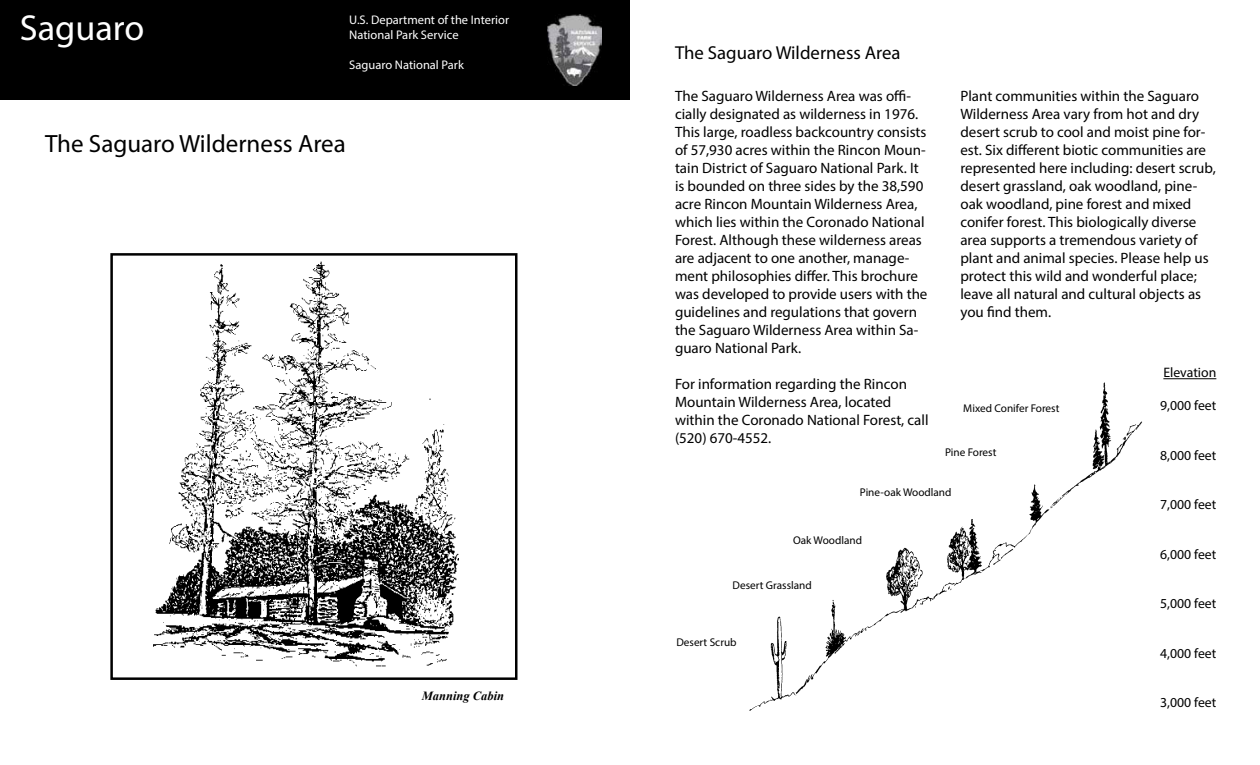
<style>
.page{position:relative;width:1260px;height:765px;background:#fff}
.page>*{position:absolute;margin:0;border:0;box-sizing:border-box;transform-origin:0 0}
.t1{font:36.25px "Myriad Pro";color:#fff}
.t2{font:25px "Myriad Pro";color:#000}
.t3{font:18.75px "Myriad Pro";color:#000}
.t4{font:15px/18px "Myriad Pro";color:#000}
.t5{font:13.75px "Myriad Pro";color:#000}
.t6{font:12.5px/15px "Myriad Pro";color:#fff}
.t7{font:italic 700 12.5px "Times New Roman";color:#000}
.t8{font:11.25px "Myriad Pro";color:#000}
</style>
<div class="page">
<img style="left:749px;top:382px;width:393px;height:328px">
<hr style="left:1163px;top:378px;width:53px;height:1px;background:#000">
<img style="left:154px;top:262px;width:304px;height:405px">
<div style="left:110px;top:253px;width:408px;height:427px;border:2px solid #000"></div>
<div style="left:0;top:0;width:630px;height:100px;background:#000"></div>
<img style="left:547px;top:15px;width:55px;height:71px">
<h1 class="t1" style="left:20px;top:5px;width:126px">Saguaro</h1>
<p class="t6" style="left:349px;top:12px;width:161px">U.S. Department of the Interior<br>National Park Service</p>
<p class="t6" style="left:349px;top:57px;width:116px">Saguaro National Park</p>
<h2 class="t2" style="left:45px;top:129px;width:302px">The Saguaro Wilderness Area</h2>
<p class="t7" style="left:422px;top:687px;width:84px">Manning Cabin</p>
<p class="t3" style="left:675px;top:41px;width:227px">The Saguaro Wilderness Area</p>
<p class="t4" style="left:675px;top:87px;width:254px">The Saguaro Wilderness Area was offi&shy;cially designated as wilderness in 1976.<br>This large, roadless backcountry consists of 57,930 acres within the Rincon Moun&shy;tain District of Saguaro National Park. It is bounded on three sides by the 38,590 acre Rincon Mountain Wilderness Area, which lies within the Coronado National Forest. Although these wilderness areas are adjacent to one another, manage&shy;ment philosophies differ. This brochure was developed to provide users with the guidelines and regulations that govern the Saguaro Wilderness Area within Sa&shy;guaro National Park.</p>
<p class="t4" style="left:675px;top:375px;width:255px">For information regarding the Rincon Mountain Wilderness Area, located within the Coronado National Forest, call (520) 670-4552.</p>
<p class="t4" style="left:960px;top:87px;width:257px">Plant communities within the Saguaro Wilderness Area vary from hot and dry desert scrub to cool and moist pine for&shy;est. Six different biotic communities are represented here including: desert scrub, desert grassland, oak woodland, pine&shy;oak woodland, pine forest and mixed conifer forest. This biologically diverse area supports a tremendous variety of plant and animal species. Please help us protect this wild and wonderful place; leave all natural and cultural objects as you find them.</p>
<p class="t5" style="left:1163px;top:364px;width:54px">Elevation</p>
<p class="t5" style="left:1160px;top:397px;width:58px">9,000 feet</p>
<p class="t5" style="left:1160px;top:447px;width:58px">8,000 feet</p>
<p class="t5" style="left:1160px;top:496px;width:58px">7,000 feet</p>
<p class="t5" style="left:1160px;top:546px;width:58px">6,000 feet</p>
<p class="t5" style="left:1160px;top:595px;width:58px">5,000 feet</p>
<p class="t5" style="left:1160px;top:645px;width:58px">4,000 feet</p>
<p class="t5" style="left:1160px;top:694px;width:58px">3,000 feet</p>
<p class="t8" style="left:963px;top:401px;width:98px">Mixed Conifer Forest</p>
<p class="t8" style="left:945px;top:445px;width:53px">Pine Forest</p>
<p class="t8" style="left:860px;top:486px;width:93px">Pine-oak Woodland</p>
<p class="t8" style="left:793px;top:534px;width:70px">Oak Woodland</p>
<p class="t8" style="left:733px;top:579px;width:81px">Desert Grassland</p>
<p class="t8" style="left:676px;top:635px;width:62px">Desert Scrub</p>
</div>
